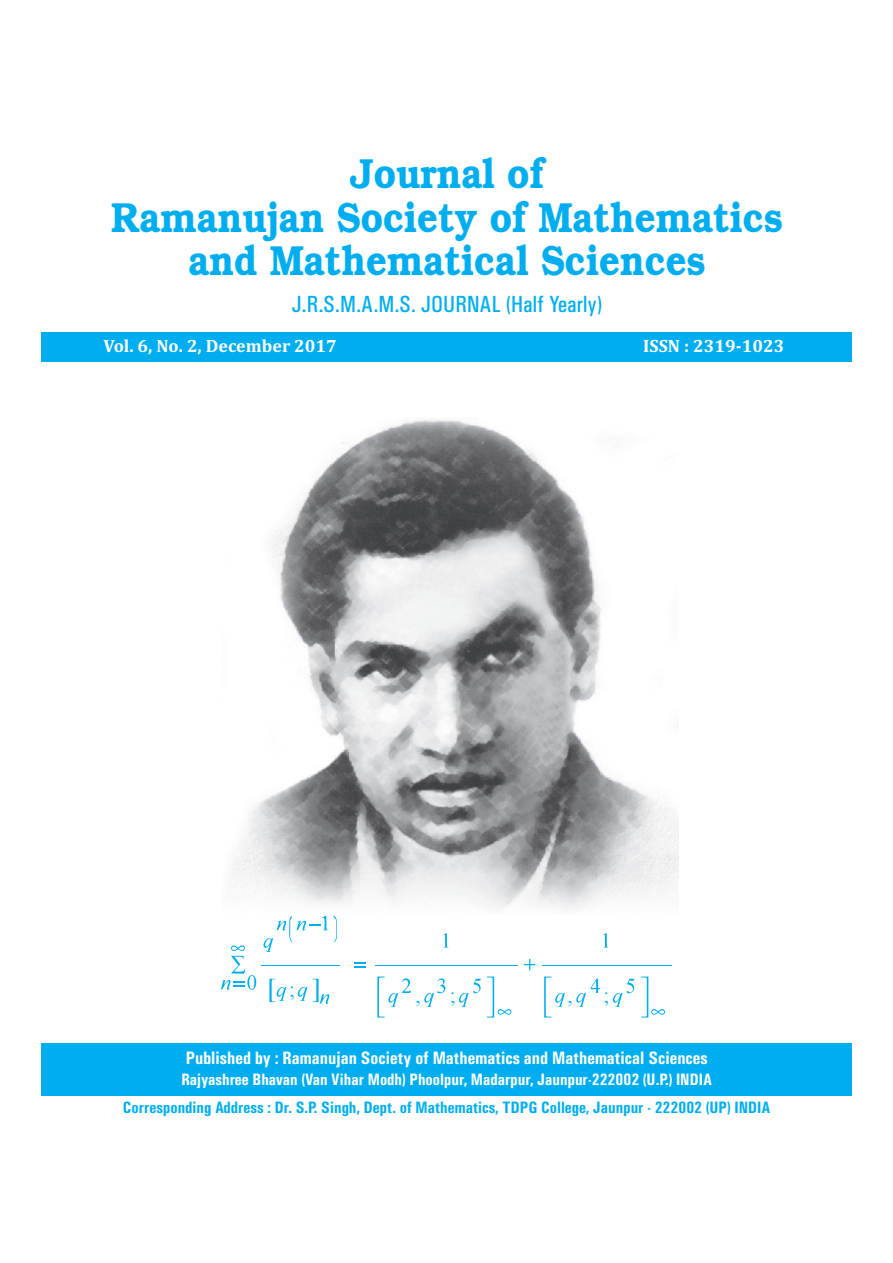
<style>
.page{position:relative;width:893px;height:1263px;background:#fff}
.page>*{position:absolute;margin:0;border:0;box-sizing:border-box;transform-origin:0 0}
.t1{font:700 42px/43.5px "Brooklyn";color:#00aeef;text-align:center;scale:.86 1}
.t2{font:23.4px "Univers Condensed";color:#00aeef}
.t3{font:700 18px "Univers Condensed";color:#fff}
.t4{font:700 18px "Cambria";color:#fff}
.t5{font:700 16.5px "Univers Condensed";color:#00aeef}
.t6{font:700 16.5px "Univers Condensed";color:#fff}
</style>
<div class="page">
<div style="left:41px;top:1043px;width:810px;height:53px;background:#00aeef"></div>
<div style="left:41px;top:333px;width:810px;height:29px;background:#00aeef"></div>
<svg style="left:334px;top:918px;width:3px;height:24px"></svg>
<svg style="left:443px;top:933px;width:5px;height:14px"></svg>
<svg style="left:603px;top:933px;width:5px;height:14px"></svg>
<svg style="left:263px;top:918px;width:65px;height:34px"></svg>
<hr style="left:262px;top:964px;width:78px;height:1px;background:#00aeef">
<hr style="left:375px;top:964px;width:143px;height:1px;background:#00aeef">
<hr style="left:543px;top:964px;width:129px;height:1px;background:#00aeef">
<svg style="left:354px;top:962px;width:11px;height:5px"></svg>
<svg style="left:524px;top:959px;width:11px;height:11px"></svg>
<svg style="left:221px;top:945px;width:35px;height:45px"></svg>
<svg style="left:269px;top:979px;width:38px;height:23px"></svg>
<svg style="left:451px;top:979px;width:30px;height:28px"></svg>
<svg style="left:313px;top:979px;width:16px;height:25px"></svg>
<svg style="left:377px;top:976px;width:68px;height:41px"></svg>
<svg style="left:487px;top:976px;width:24px;height:41px"></svg>
<svg style="left:544px;top:976px;width:90px;height:41px"></svg>
<svg style="left:641px;top:976px;width:24px;height:41px"></svg>
<img style="left:232px;top:419px;width:447px;height:499px">
<h1 class="t1" style="left:111px;top:156px;width:782px">Journal of<br>Ramanujan Society of Mathematics and Mathematical Sciences</h1>
<h2 class="t2" style="left:292px;top:296px;width:312px">J.R.S.M.A.M.S. JOURNAL (Half Yearly)</h2>
<p class="t4" style="left:104px;top:338px;width:235px">Vol. 6, No. 2, December 2017</p>
<p class="t4" style="left:643px;top:338px;width:143px">ISSN : 2319-1023</p>
<p class="t3" style="left:186px;top:1052px;width:524px">Published by : Ramanujan Society of Mathematics and Mathematical Sciences</p>
<p class="t6" style="left:181px;top:1074px;width:532px">Rajyashree Bhavan (Van Vihar Modh) Phoolpur, Madarpur, Jaunpur-222002 (U.P.) INDIA</p>
<p class="t5" style="left:123px;top:1102px;width:649px">Corresponding Address : Dr. S.P. Singh, Dept. of Mathematics, TDPG College, Jaunpur - 222002 (UP) INDIA</p>
</div>
